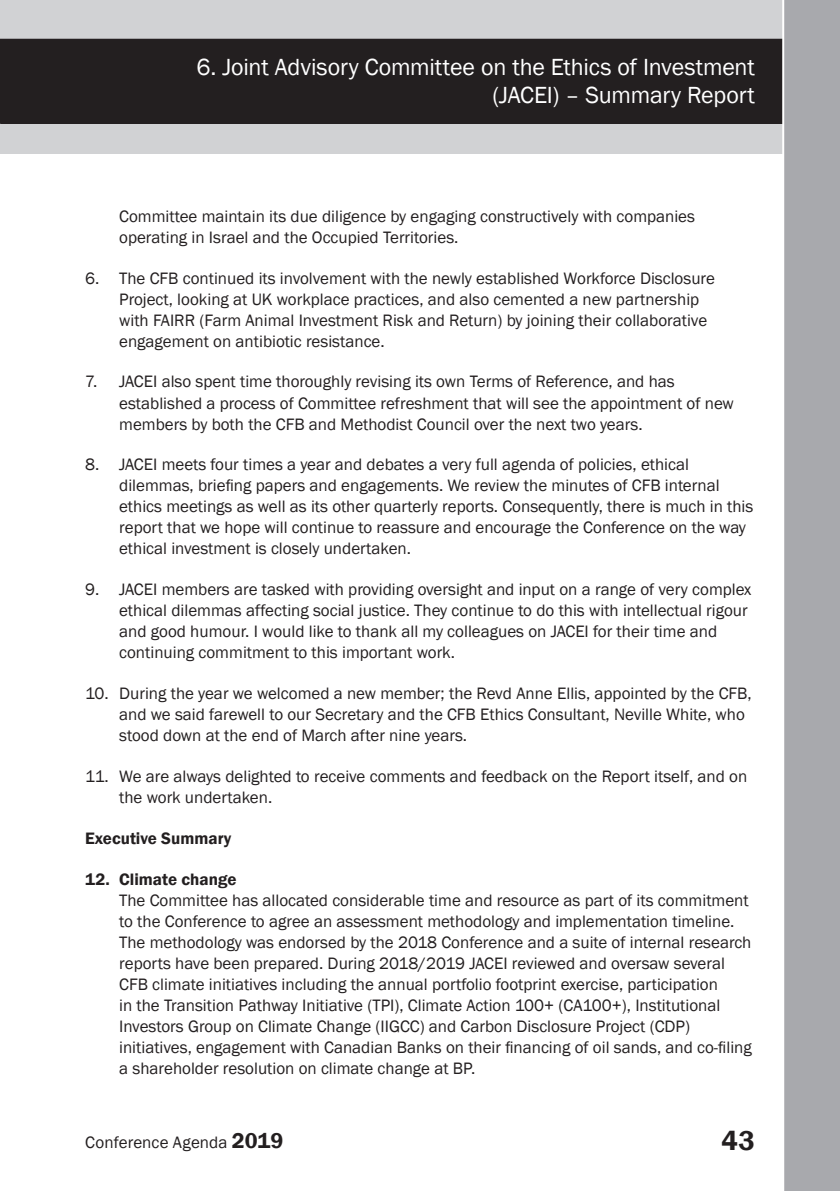
<style>
.page{position:relative;width:840px;height:1191px;background:#fff}
.page>*{position:absolute;margin:0;border:0;box-sizing:border-box;transform-origin:0 0}
.t1{font:600 28px "Franklin Gothic";color:#231f20}
.t2{font:24px/28px "Franklin Gothic";letter-spacing:-.01em;color:#fff;text-align:right}
.t3{font:17px/21px "Franklin Gothic";color:#231f20}
.Heading_1{font:600 17px "Franklin Gothic";color:#231f20}
.s1{font-weight:600}
.s2{font-weight:600;font-size:22px}
</style>
<div class="page">
<div style="left:0;top:0;width:839px;height:154px;background:#d1d2d4"></div>
<div style="left:0;top:39px;width:839px;height:84px;background:#231f20"></div>
<div style="left:0;top:39px;width:839px;height:85px;border:1px solid #231f20"></div>
<div style="left:781px;top:0;width:58px;height:1191px;background:#a8a9ad"></div>
<h2 class="t2" style="left:196px;top:53px;width:559px">6. Joint Advisory Committee on the Ethics of Investment (JACEI) – Summary Report</h2>
<p class="t3" style="left:119px;top:206px;width:577px">Committee maintain its due diligence by engaging constructively with companies operating in Israel and the Occupied Territories.</p>
<p class="t3" style="left:119px;top:268px;width:597px;text-indent:-34px">6. The CFB continued its involvement with the newly established Workforce Disclosure Project, looking at UK workplace practices, and also cemented a new partnership with FAIRR (Farm Animal Investment Risk and Return) by joining their collaborative engagement on antibiotic resistance.</p>
<p class="t3" style="left:119px;top:372px;width:615px;text-indent:-34px">7. JACEI also spent time thoroughly revising its own Terms of Reference, and has established a process of Committee refreshment that will see the appointment of new members by both the CFB and Methodist Council over the next two years.</p>
<p class="t3" style="left:119px;top:454px;width:635px;text-indent:-34px">8. JACEI meets four times a year and debates a very full agenda of policies, ethical dilemmas, briefing papers and engagements. We review the minutes of CFB internal ethics meetings as well as its other quarterly reports. Consequently, there is much in this report that we hope will continue to reassure and encourage the Conference on the way ethical investment is closely undertaken.</p>
<p class="t3" style="left:119px;top:579px;width:633px;text-indent:-34px">9. JACEI members are tasked with providing oversight and input on a range of very complex ethical dilemmas affecting social justice. They continue to do this with intellectual rigour and good humour. I would like to thank all my colleagues on JACEI for their time and continuing commitment to this important work.</p>
<p class="t3" style="left:119px;top:683px;width:633px;text-indent:-34px">10. During the year we welcomed a new member; the Revd Anne Ellis, appointed by the CFB, and we said farewell to our Secretary and the CFB Ethics Consultant, Neville White, who stood down at the end of March after nine years.</p>
<p class="t3" style="left:119px;top:766px;width:629px;text-indent:-34px">11. We are always delighted to receive comments and feedback on the Report itself, and on the work undertaken.</p>
<p class="Heading_1" style="left:85px;top:827px;width:148px">Executive Summary</p>
<p class="t3" style="left:119px;top:869px;width:633px;text-indent:-34px"><span class="s1">12. Climate change<br></span>The Committee has allocated considerable time and resource as part of its commitment to the Conference to agree an assessment methodology and implementation timeline.<br>The methodology was endorsed by the 2018 Conference and a suite of internal research reports have been prepared. During 2018/2019 JACEI reviewed and oversaw several CFB climate initiatives including the annual portfolio footprint exercise, participation<br>in the Transition Pathway Initiative (TPI), Climate Action 100+ (CA100+), Institutional Investors Group on Climate Change (IIGCC) and Carbon Disclosure Project (CDP) initiatives, engagement with Canadian Banks on their financing of oil sands, and co-filing a shareholder resolution on climate change at BP.</p>
<p class="t3" style="left:85px;top:1131px;width:200px">Conference Agenda <span class="s2">2019</span></p>
<h1 class="t1" style="left:721px;top:1123px;width:35px">43</h1>
</div>
